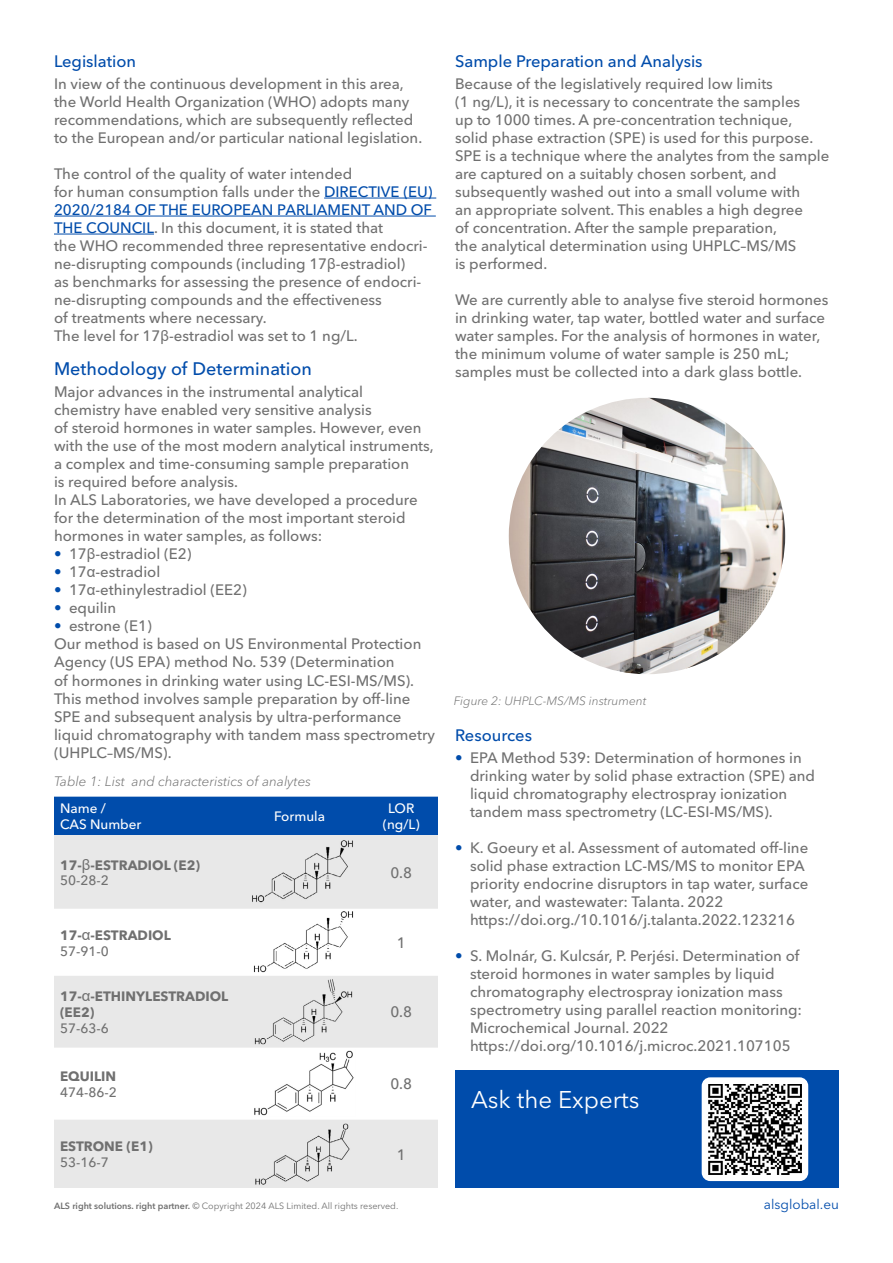
<style>
.page{position:relative;width:893px;height:1263px;background:#fff}
.page>*{position:absolute;margin:0;border:0;box-sizing:border-box;transform-origin:0 0}
.t1{font:24px "Avenir Next LT Pro";color:#fff}
.t2{font:500 18px "Avenir Next LT Pro";color:#004cab}
.t3{font:500 16.5px "Avenir Next LT Pro";color:#004cab}
.t4{font:500 15px/18px "Avenir Next LT Pro";color:#707070}
.t5{font:700 13.5px/16.2px "Avenir Next LT Pro";color:#707070}
.t6{font:italic 300 13.5px "Avenir Next LT Pro";color:#707070}
.t7{font:500 13.5px/16.2px "Avenir Next LT Pro";color:#fff}
.t8{font:500 13.5px "Avenir Next LT Pro";color:#707070}
.t9{font:13.5px "Avenir Next LT Pro";color:#004cab}
.t10{font:italic 300 12px "Avenir Next LT Pro";color:#707070}
.t11{font:9px "Avenir Next LT Pro";color:#707070}
.s1{color:#004cab}
.s2{font-family:"Arial";font-weight:400}
.s3{font-family:"Arial";font-weight:400;font-size:15px}
.s4{font-weight:500}
.s5{font-weight:600}
</style>
<div class="page">
<div style="left:455px;top:1070px;width:384px;height:118px;background:#004cab"></div>
<div style="left:702px;top:1077px;width:106px;height:104px;background:#fff;border-radius:9px"></div>
<img style="left:708px;top:1084px;width:94px;height:90px">
<hr style="left:324px;top:198px;width:112px;height:1px;background:#004cab">
<hr style="left:54px;top:216px;width:382px;height:1px;background:#004cab">
<hr style="left:54px;top:234px;width:100px;height:1px;background:#004cab">
<img style="left:509px;top:398px;width:276px;height:276px;border-radius:138px">
<div style="left:54px;top:797px;width:384px;height:38px;background:#004cab"></div>
<svg style="left:54px;top:835px;width:384px;height:353px;fill:#e8e8e8"></svg>
<img style="left:250px;top:837px;width:106px;height:67px">
<img style="left:251px;top:909px;width:104px;height:65px">
<img style="left:252px;top:976px;width:102px;height:71px">
<img style="left:253px;top:1122px;width:99px;height:63px">
<img style="left:251px;top:1050px;width:105px;height:67px">
<p class="t3" style="left:54px;top:51px;width:84px">Legislation</p>
<p class="t3" style="left:455px;top:51px;width:249px">Sample Preparation and Analysis</p>
<p class="t4" style="left:54px;top:74px;width:370px">In view of the continuous development in this area, the World Health Organization (WHO) adopts many recommendations, which are subsequently reflected to the European and/or particular national legislation.</p>
<p class="t4" style="left:54px;top:164px;width:380px">The control of the quality of water intended<br>for human consumption falls under the <span class="s1">DIRECTIVE (EU)<br>2020/2184 OF THE EUROPEAN PARLIAMENT AND OF THE COUNCIL</span>. In this document, it is stated that<br>the WHO recommended three representative endocri&shy;ne-disrupting compounds (including 17<span class="s2">β</span>-estradiol)<br>as benchmarks for assessing the presence of endocri&shy;ne-disrupting compounds and the effectiveness<br>of treatments where necessary.<br>The level for 17<span class="s2">β</span>-estradiol was set to 1 ng/L.</p>
<p class="t2" style="left:54px;top:358px;width:259px">Methodology of Determination</p>
<p class="t4" style="left:54px;top:383px;width:381px">Major advances in the instrumental analytical<br>chemistry have enabled very sensitive analysis<br>of steroid hormones in water samples. However, even with the use of the most modern analytical instruments, a complex and time-consuming sample preparation<br>is required before analysis.<br>In ALS Laboratories, we have developed a procedure for the determination of the most important steroid hormones in water samples, as follows:</p>
<p class="t4" style="left:54px;top:545px;width:139px"><span class="s1">•</span> 17<span class="s2">β</span>-estradiol (E2)</p>
<p class="t4" style="left:54px;top:563px;width:108px"><span class="s1">•</span> 17<span class="s2">α</span>-estradiol</p>
<p class="t4" style="left:54px;top:581px;width:194px"><span class="s1">•</span> 17<span class="s2">α</span>-ethinylestradiol (EE2)</p>
<p class="t4" style="left:54px;top:599px;width:64px"><span class="s1">•</span> equilin</p>
<p class="t4" style="left:54px;top:617px;width:383px"><span class="s1">•</span> estrone (E1)<br>Our method is based on US Environmental Protection Agency (US EPA) method No. 539 (Determination<br>of hormones in drinking water using LC-ESI-MS/MS).<br>This method involves sample preparation by off-line SPE and subsequent analysis by ultra-performance liquid chromatography with tandem mass spectrometry (UHPLC–MS/MS).</p>
<p class="t6" style="left:54px;top:773px;width:259px">Table 1: List and characteristics of analytes</p>
<p class="t7" style="left:60px;top:800px;width:83px">Name /<br>CAS Number</p>
<p class="t7" style="left:274px;top:808px;width:52px">Formula</p>
<p class="t7" style="left:383px;top:800px;width:38px;text-align:center">LOR (ng/L)</p>
<p class="t5" style="left:60px;top:857px;width:142px;line-height:15px">17-<span class="s3">β</span>-ESTRADIOL (E2)<br><span class="s4">50-28-2</span></p>
<p class="t4" style="left:390px;top:863px;width:23px">0.8</p>
<p class="t5" style="left:60px;top:927px;width:112px">17-<span class="s3">α</span>-ESTRADIOL<br><span class="s4">57-91-0</span></p>
<p class="t4" style="left:397px;top:934px;width:10px">1</p>
<p class="t5" style="left:60px;top:988px;width:170px">17-<span class="s3">α</span>-ETHINYLESTRADIOL (EE2)</p>
<p class="t8" style="left:60px;top:1020px;width:50px">57-63-6</p>
<p class="t4" style="left:390px;top:1003px;width:23px">0.8</p>
<p class="t5" style="left:60px;top:1068px;width:58px">EQUILIN</p>
<p class="t8" style="left:60px;top:1084px;width:58px">474-86-2</p>
<p class="t5" style="left:60px;top:1138px;width:94px">ESTRONE (E1)</p>
<p class="t8" style="left:60px;top:1154px;width:50px">53-16-7</p>
<p class="t4" style="left:390px;top:1075px;width:23px">0.8</p>
<p class="t4" style="left:397px;top:1145px;width:10px">1</p>
<p class="t4" style="left:455px;top:74px;width:376px">Because of the legislatively required low limits<br>(1 ng/L), it is necessary to concentrate the samples<br>up to 1000 times. A pre-concentration technique,<br>solid phase extraction (SPE) is used for this purpose.<br>SPE is a technique where the analytes from the sample are captured on a suitably chosen sorbent, and subsequently washed out into a small volume with<br>an appropriate solvent. This enables a high degree<br>of concentration. After the sample preparation,<br>the analytical determination using UHPLC–MS/MS<br>is performed.</p>
<p class="t4" style="left:455px;top:290px;width:375px">We are currently able to analyse five steroid hormones in drinking water, tap water, bottled water and surface water samples. For the analysis of hormones in water, the minimum volume of water sample is 250 mL; samples must be collected into a dark glass bottle.</p>
<p class="t10" style="left:454px;top:693px;width:194px">Figure 2: UHPLC-MS/MS instrument</p>
<p class="t3" style="left:455px;top:725px;width:78px">Resources</p>
<p class="t4" style="left:470px;top:749px;width:347px;text-indent:-15px"><span class="s1">•</span> EPA Method 539: Determination of hormones in drinking water by solid phase extraction (SPE) and liquid chromatography electrospray ionization tandem mass spectrometry (LC-ESI-MS/MS).</p>
<p class="t4" style="left:470px;top:839px;width:340px;text-indent:-15px"><span class="s1">•</span> K. Goeury et al. Assessment of automated off-line solid phase extraction LC-MS/MS to monitor EPA priority endocrine disruptors in tap water, surface water, and wastewater: Talanta. 2022 https://doi.org./10.1016/j.talanta.2022.123216</p>
<p class="t4" style="left:470px;top:947px;width:334px;text-indent:-15px"><span class="s1">•</span> S. Molnár, G. Kulcsár, P. Perjési. Determination of steroid hormones in water samples by liquid chromatography electrospray ionization mass spectrometry using parallel reaction monitoring:<br>Microchemical Journal. 2022 https://doi.org/10.1016/j.microc.2021.107105</p>
<h1 class="t1" style="left:471px;top:1085px;width:170px">Ask the Experts</h1>
<p class="t11" style="left:54px;top:1200px;width:346px"><span class="s5">ALS right solutions. right partner.</span> © Copyright 2024 ALS Limited. All rights reserved.</p>
<p class="t9" style="left:764px;top:1196px;width:77px">alsglobal.eu</p>
</div>
